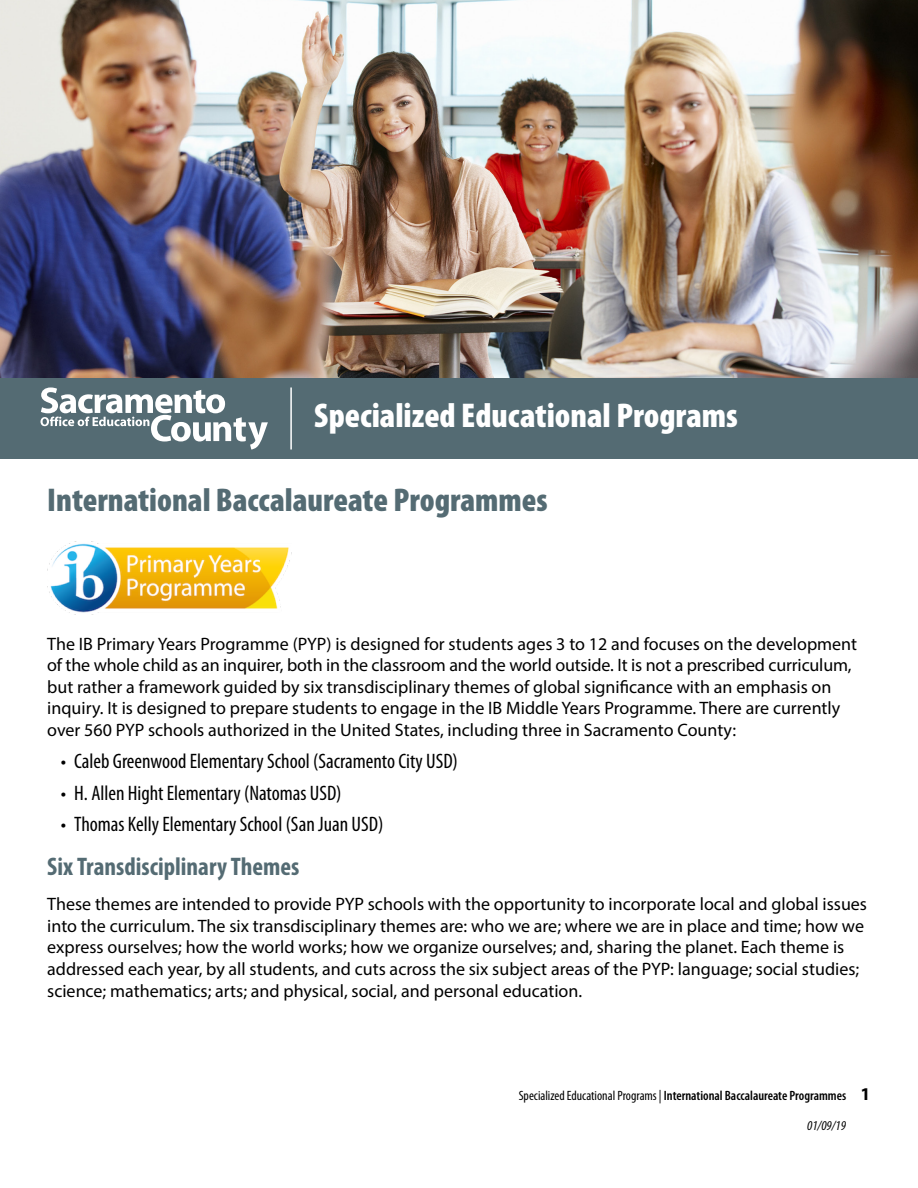
<style>
.page{position:relative;width:918px;height:1188px;background:#fff}
.page>*{position:absolute;margin:0;border:0;box-sizing:border-box;transform-origin:0 0}
.Title__H1{font:900 condensed 34.5px "Myriad Pro";color:#fff}
.Subheading__H2{font:900 condensed 33px "Myriad Pro";color:#546b73}
.Subheading__H4{font:700 condensed 25.5px "Myriad Pro";color:#546b73}
.t1{font:condensed 21px "Myriad Pro";color:#000}
.t2{font:18px/21.6px "Myriad Pro";color:#000}
.t3{font:600 condensed 13.5px "Myriad Pro";color:#000}
.t4{font:italic condensed 13.5px "Myriad Pro";color:#000}
.s1{font-weight:400}
.s2{font-weight:700;font-stretch:normal;font-size:18px}
</style>
<div class="page">
<img style="left:0;top:0;width:918px;height:378px">
<img style="left:47px;top:541px;width:243px;height:74px">
<div style="left:0;top:378px;width:918px;height:81px;background:#546b73"></div>
<svg style="left:40px;top:387px;width:228px;height:63px"></svg>
<hr style="left:290px;top:387px;width:2px;height:63px;background:#fff">
<h1 class="Title__H1" style="left:314px;top:393px;width:425px">Specialized Educational Programs</h1>
<h2 class="Subheading__H2" style="left:47px;top:479px;width:502px">International Baccalaureate Programmes</h2>
<p class="t2" style="left:47px;top:633px;width:811px">The IB Primary Years Programme (PYP) is designed for students ages 3 to 12 and focuses on the development of the whole child as an inquirer, both in the classroom and the world outside. It is not a prescribed curriculum, but rather a framework guided by six transdisciplinary themes of global significance with an emphasis on inquiry. It is designed to prepare students to engage in the IB Middle Years Programme. There are currently over 560 PYP schools authorized in the United States, including three in Sacramento County:</p>
<p class="t1" style="left:61px;top:748px;width:399px">• Caleb Greenwood Elementary School (Sacramento City USD)</p>
<p class="t1" style="left:61px;top:780px;width:282px">• H. Allen Hight Elementary (Natomas USD)</p>
<p class="t1" style="left:61px;top:811px;width:324px">• Thomas Kelly Elementary School (San Juan USD)</p>
<h4 class="Subheading__H4" style="left:47px;top:851px;width:254px">Six Transdisciplinary Themes</h4>
<p class="t2" style="left:47px;top:893px;width:821px">These themes are intended to provide PYP schools with the opportunity to incorporate local and global issues into the curriculum. The six transdisciplinary themes are: who we are; where we are in place and time; how we express ourselves; how the world works; how we organize ourselves; and, sharing the planet. Each theme is addressed each year, by all students, and cuts across the six subject areas of the PYP: language; social studies; science; mathematics; arts; and physical, social, and personal education.</p>
<p class="t3" style="left:519px;top:1087px;width:353px"><span class="s1">Specialized Educational Programs |</span> International Baccalaureate Programmes <span class="s2">1</span></p>
<p class="t4" style="left:807px;top:1117px;width:40px">01/09/19</p>
</div>
